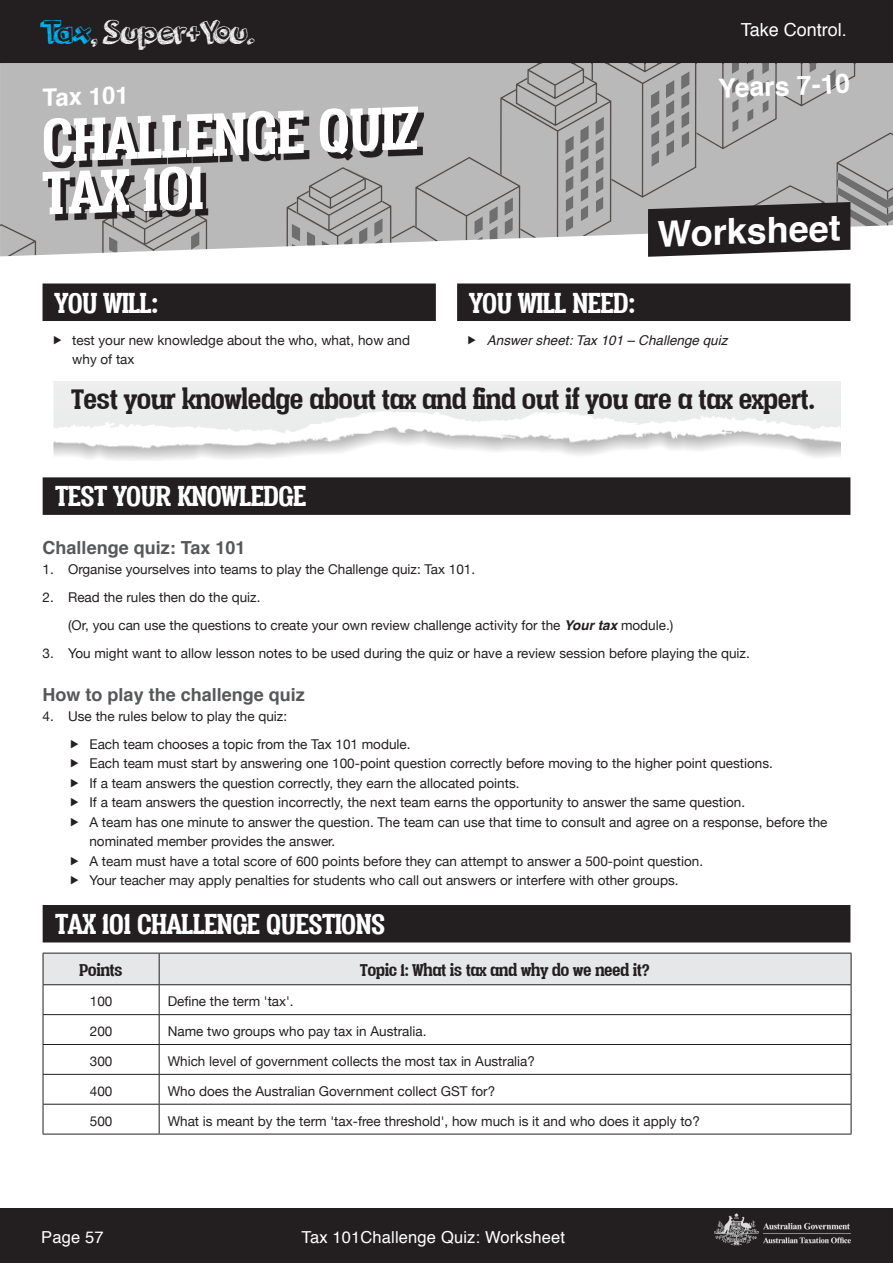
<style>
.page{position:relative;width:893px;height:1263px;background:#fff}
.page>*{position:absolute;margin:0;border:0;box-sizing:border-box;transform-origin:0 0}
.HEADER_-_DROP_SHADDO{font:700 70.5px "Vacer Serif Personal";color:#fff}
.H2_-_WORKSHEET{font:700 36px "Helvetica";color:#fff}
.H3_-_Black_Backgroun{font:700 33px "Vacer Serif Personal";color:#fff}
.t1{font:33px "orangejuice";letter-spacing:-.015em;color:#fff}
.H2_copy{font:700 32.1px "Vacer Serif Personal";color:#231f20}
.t2{font:700 26.55px "Helvetica";color:#fff}
.H2_-_HEADER{font:700 24px "Helvetica";color:#fff}
.Table_Header{font:700 19.5px "Vacer Serif Personal";color:#231f20}
.H4_-_Beige_Header{font:700 18px "Helvetica";color:#57585a}
.t3{font:18px "Helvetica";color:#fff}
.t4{font:16.5px "Helvetica";letter-spacing:.01em;color:#fff}
.BODY_INDENT{font:13.5px/19.5px "Helvetica Neue";color:#231f20}
.BODY{font:13.5px "Helvetica Neue";color:#231f20}
.t5{font:italic 13.5px "Helvetica";color:#231f20}
.s1{color:#00bdff}
.s2{font-family:"Helvetica";font-weight:700;font-style:italic}
</style>
<div class="page">
<div style="left:0;top:0;width:893px;height:63px;background:#231f20"></div>
<div style="left:0;top:1208px;width:893px;height:55px;background:#231f20"></div>
<img style="left:714px;top:1213px;width:136px;height:33px">
<div style="left:0;top:63px;width:102px;height:192px;background:#b9b9b9"></div>
<svg style="left:0;top:223px;width:45px;height:33px"></svg>
<svg style="left:49px;top:112px;width:53px;height:108px;background:#777576"></svg>
<svg style="left:102px;top:63px;width:791px;height:194px;background:#a4a3a3"></svg>
<div style="left:43px;top:283px;width:393px;height:38px;background:#231f20"></div>
<div style="left:457px;top:283px;width:393px;height:38px;background:#231f20"></div>
<div style="left:43px;top:477px;width:807px;height:38px;background:#231f20"></div>
<div style="left:43px;top:905px;width:807px;height:37px;background:#231f20"></div>
<svg style="left:44px;top:1105px;width:807px;height:29px"></svg>
<hr style="left:43px;top:1104px;width:1px;height:30px;background:#231f20">
<hr style="left:851px;top:1104px;width:1px;height:30px;background:#231f20">
<hr style="left:43px;top:1134px;width:116px;height:1px;background:#231f20">
<hr style="left:159px;top:1134px;width:692px;height:1px;background:#231f20">
<svg style="left:43px;top:953px;width:809px;height:151px"></svg>
<hr style="left:43px;top:1104px;width:116px;height:1px;background:#231f20">
<hr style="left:159px;top:1104px;width:692px;height:1px;background:#231f20">
<hr style="left:159px;top:1104px;width:1px;height:30px;background:#231f20">
<img style="left:54px;top:381px;width:787px;height:79px">
<h3 class="t1" style="left:40px;top:9px;width:216px"><span class="s1">Tax</span>, Super+You.</h3>
<h3 class="t3" style="left:741px;top:16px;width:108px">Take Control.</h3>
<p class="H2_-_HEADER" style="left:42px;top:78px;width:88px;rotate:-2deg">Tax 101</p>
<p class="HEADER_-_DROP_SHADDO" style="left:41px;top:101px;width:376px;rotate:-2deg">CHALLENGE QUIZ</p>
<p class="HEADER_-_DROP_SHADDO" style="left:41px;top:153px;width:162px;rotate:-2deg">TAX 101</p>
<p class="H3_-_Black_Backgroun" style="left:55px;top:284px;width:105px">YOU WILL:</p>
<p class="BODY_INDENT" style="left:72px;top:331px;width:339px">test your new knowledge about the who, what, how and why of tax</p>
<p class="t2" style="left:718px;top:67px;width:133px;rotate:-2deg">Years 7-10</p>
<p class="H2_-_WORKSHEET" style="left:656px;top:205px;width:185px;rotate:-2deg">Worksheet</p>
<p class="H3_-_Black_Backgroun" style="left:470px;top:284px;width:167px">YOU WILL NEED:</p>
<p class="t5" style="left:487px;top:329px;width:242px">Answer sheet: Tax 101 – Challenge quiz</p>
<p class="H2_copy" style="left:71px;top:381px;width:745px">Test your knowledge about tax and find out if you are a tax expert.</p>
<p class="H3_-_Black_Backgroun" style="left:55px;top:478px;width:252px">TEST YOUR KNOWLEDGE</p>
<p class="H4_-_Beige_Header" style="left:43px;top:533px;width:204px">Challenge quiz: Tax 101</p>
<p class="BODY_INDENT" style="left:43px;top:560px;width:434px">1. Organise yourselves into teams to play the Challenge quiz: Tax 101.</p>
<p class="BODY_INDENT" style="left:43px;top:588px;width:219px">2. Read the rules then do the quiz.</p>
<p class="BODY_INDENT" style="left:68px;top:616px;width:607px">(Or, you can use the questions to create your own review challenge activity for the <span class="s2">Your tax</span> module.)</p>
<p class="BODY_INDENT" style="left:43px;top:644px;width:709px">3. You might want to allow lesson notes to be used during the quiz or have a review session before playing the quiz.</p>
<p class="H4_-_Beige_Header" style="left:43px;top:680px;width:264px">How to play the challenge quiz</p>
<p class="BODY_INDENT" style="left:43px;top:707px;width:246px">4. Use the rules below to play the quiz:</p>
<p class="BODY_INDENT" style="left:89px;top:735px;width:323px">Each team chooses a topic from the Tax 101 module.</p>
<p class="BODY_INDENT" style="left:89px;top:754px;width:685px">Each team must start by answering one 100-point question correctly before moving to the higher point questions.</p>
<p class="BODY_INDENT" style="left:89px;top:774px;width:432px">If a team answers the question correctly, they earn the allocated points.</p>
<p class="BODY_INDENT" style="left:89px;top:793px;width:657px">If a team answers the question incorrectly, the next team earns the opportunity to answer the same question.</p>
<p class="BODY_INDENT" style="left:89px;top:813px;width:739px">A team has one minute to answer the question. The team can use that time to consult and agree on a response, before the nominated member provides the answer.</p>
<p class="BODY_INDENT" style="left:89px;top:852px;width:615px">A team must have a total score of 600 points before they can attempt to answer a 500-point question.</p>
<p class="BODY_INDENT" style="left:89px;top:871px;width:591px">Your teacher may apply penalties for students who call out answers or interfere with other groups.</p>
<p class="H3_-_Black_Backgroun" style="left:55px;top:905px;width:331px">TAX 101 CHALLENGE QUESTIONS</p>
<p class="Table_Header" style="left:80px;top:959px;width:45px">Points</p>
<p class="Table_Header" style="left:360px;top:959px;width:291px">Topic 1: What is tax and why do we need it?</p>
<p class="BODY" style="left:90px;top:991px;width:24px">100</p>
<p class="BODY" style="left:168px;top:991px;width:128px">Define the term 'tax'.</p>
<p class="BODY" style="left:90px;top:1021px;width:24px">200</p>
<p class="BODY" style="left:168px;top:1021px;width:260px">Name two groups who pay tax in Australia.</p>
<p class="BODY" style="left:90px;top:1051px;width:24px">300</p>
<p class="BODY" style="left:168px;top:1051px;width:369px">Which level of government collects the most tax in Australia?</p>
<p class="BODY" style="left:90px;top:1081px;width:24px">400</p>
<p class="BODY" style="left:168px;top:1081px;width:329px">Who does the Australian Government collect GST for?</p>
<p class="BODY" style="left:90px;top:1111px;width:24px">500</p>
<p class="BODY" style="left:168px;top:1111px;width:534px">What is meant by the term 'tax-free threshold', how much is it and who does it apply to?</p>
<p class="t4" style="left:41px;top:1225px;width:64px">Page 57</p>
<p class="t4" style="left:302px;top:1225px;width:265px">Tax 101Challenge Quiz: Worksheet</p>
</div>
